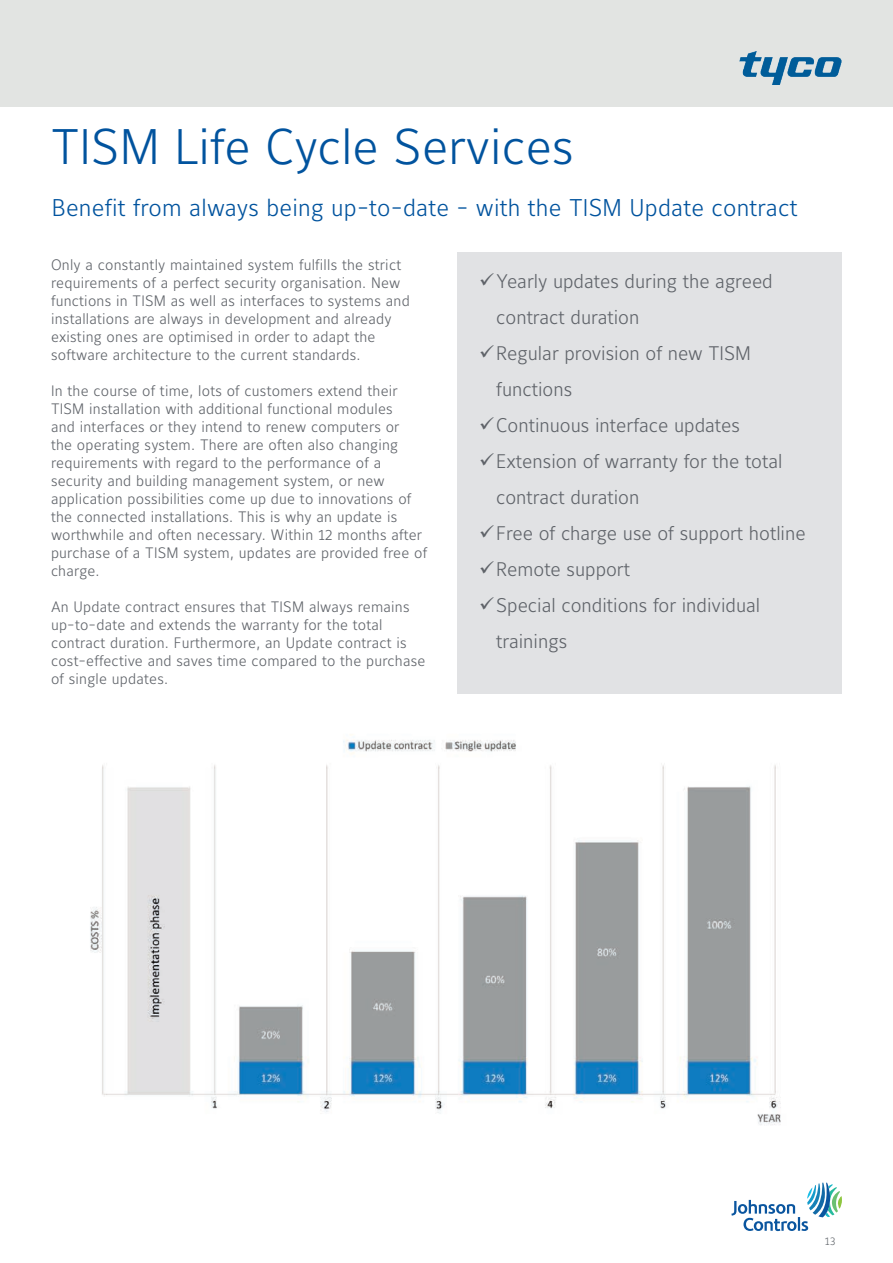
<style>
.page{position:relative;width:893px;height:1263px;background:#fff}
.page>*{position:absolute;margin:0;border:0;box-sizing:border-box;transform-origin:0 0}
.t1{font:300 49.5px "Maurea Jci Lf ML";letter-spacing:.005em;color:#01539e}
.t2{font:300 24px "Maurea Jci Lf ML";letter-spacing:.01em;color:#01539e}
.t3{font:300 19.5px/36px "Maurea Jci Lf ML";color:#5f6369}
.t4{font:300 15px/18px "Maurea Jci Lf ML";letter-spacing:.015em;color:#5f6369}
.t5{font:10.5px "Maurea Light Tf";color:#5f6369}
</style>
<div class="page">
<div style="left:0;top:0;width:893px;height:106px;background:#e2e4e2"></div>
<svg style="left:731px;top:1182px;width:111px;height:49px"></svg>
<img style="left:740px;top:52px;width:102px;height:32px">
<div style="left:457px;top:252px;width:385px;height:441px;background:#e1e2e4"></div>
<img style="left:90px;top:734px;width:691px;height:391px">
<h1 class="t1" style="left:51px;top:117px;width:524px">TISM Life Cycle Services</h1>
<h2 class="t2" style="left:52px;top:193px;width:747px">Benefit from always being up-to-date - with the TISM Update contract</h2>
<p class="t4" style="left:51px;top:255px;width:360px">Only a constantly maintained system fulfills the strict requirements of a perfect security organisation. New functions in TISM as well as interfaces to systems and installations are always in development and already existing ones are optimised in order to adapt the software architecture to the current standards.</p>
<p class="t4" style="left:51px;top:381px;width:378px">In the course of time, lots of customers extend their TISM installation with additional functional modules<br>and interfaces or they intend to renew computers or<br>the operating system. There are often also changing requirements with regard to the performance of a security and building management system, or new application possibilities come up due to innovations of the connected installations. This is why an update is worthwhile and often necessary. Within 12 months after purchase of a TISM system, updates are provided free of charge.</p>
<p class="t4" style="left:51px;top:597px;width:376px">An Update contract ensures that TISM always remains up-to-date and extends the warranty for the total contract duration. Furthermore, an Update contract is cost-effective and saves time compared to the purchase of single updates.</p>
<p class="t3" style="left:496px;top:263px;width:311px">Yearly updates during the agreed contract duration<br>Regular provision of new TISM functions<br>Continuous interface updates<br>Extension of warranty for the total contract duration<br>Free of charge use of support hotline<br>Remote support<br>Special conditions for individual trainings</p>
<p class="t5" style="left:824px;top:1235px;width:13px">13</p>
</div>
